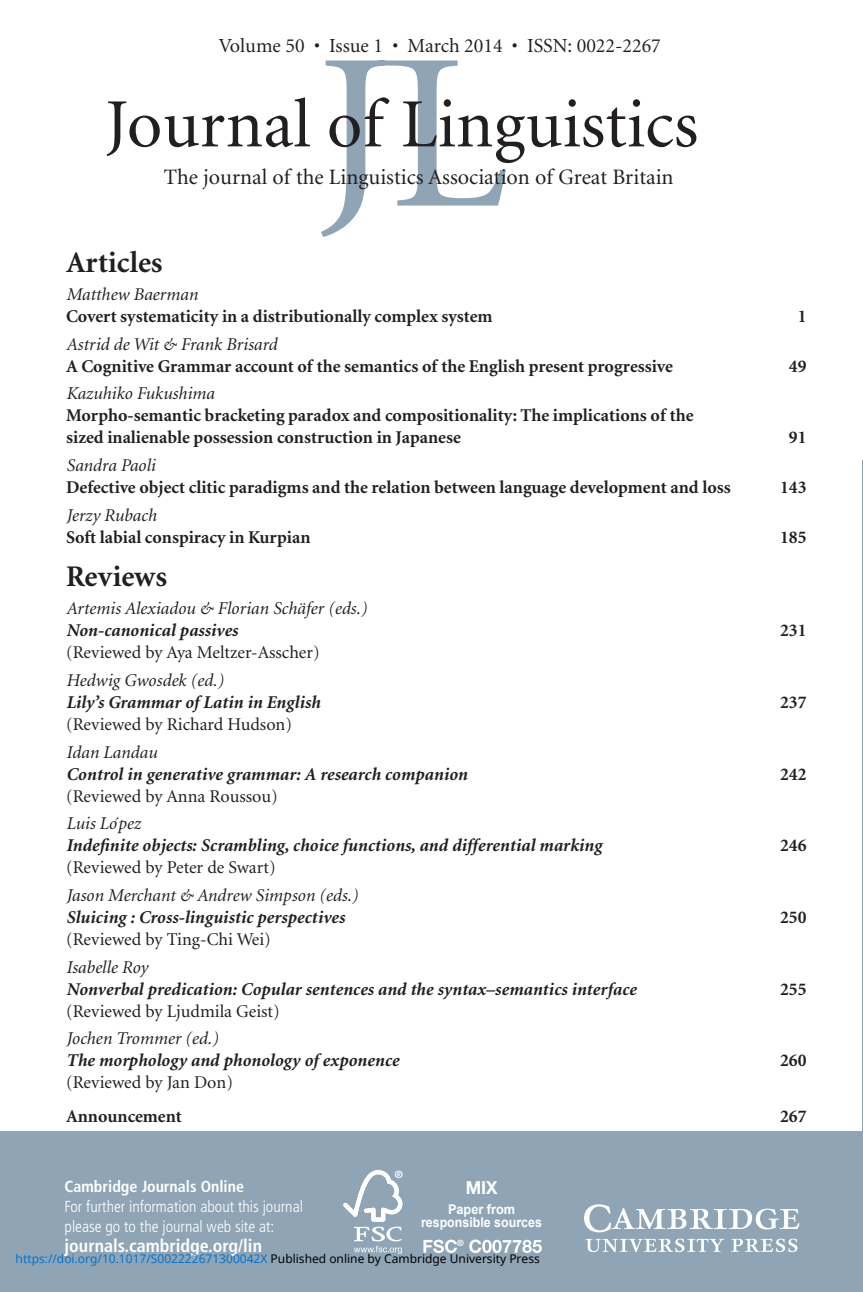
<style>
.page{position:relative;width:863px;height:1292px;background:#fff}
.page>*{position:absolute;margin:0;border:0;box-sizing:border-box;transform-origin:0 0}
.t1{font:69px "Minion";color:#231f20}
.t2{font:700 30px "Minion";color:#231f20}
.t3{font:22px "Minion";color:#231f20}
.t4{font:20px "Minion";color:#231f20}
.t5{font:700 18px/22px "Minion";color:#231f20}
.t6{font:italic 700 18px "Minion";color:#231f20}
.t7{font:italic 18px "Minion";color:#231f20}
.t8{font:18px "Minion";color:#231f20}
.t9{font:700 condensed 18px "Frutiger";color:#fff}
.t10{font:700 18px "Helvetica Neue";color:#fff;scale:.95 1}
.t11{font:300 condensed 16px/20px "Frutiger";color:#fff}
.t12{font:700 condensed 16px "Frutiger";color:#fff}
.t13{font:700 13.6px "Arial";color:#fff;scale:.91 1}
.t14{font:700 13.4px "Arial";color:#fff;scale:.95 1}
.t15{font:12px "Noto Sans";color:#0172cf}
.t16{font:700 10.2px "Helvetica Neue";color:#fff}
.t17{font:700 8.6px "Helvetica Neue";color:#fff}
.s1{color:#000}
</style>
<div class="page">
<hr style="left:862px;top:460px;width:1px;height:832px;background:#8fa5b5">
<div style="left:0;top:1131px;width:862px;height:161px;background:#8fa5b5"></div>
<svg style="left:584px;top:1204px;width:215px;height:28px"></svg>
<svg style="left:585px;top:1239px;width:139px;height:13px"></svg>
<svg style="left:731px;top:1239px;width:66px;height:13px"></svg>
<svg style="left:321px;top:61px;width:185px;height:176px"></svg>
<svg style="left:343px;top:1170px;width:59px;height:84px"></svg>
<svg style="left:423px;top:1240px;width:34px;height:13px"></svg>
<svg style="left:469px;top:1239px;width:73px;height:14px"></svg>
<p class="t4" style="left:219px;top:38px;width:443px">Volume 50 • Issue 1 • March 2014 • ISSN: 0022-2267</p>
<h1 class="t1" style="left:105px;top:97px;width:594px">Journal of Linguistics</h1>
<p class="t3" style="left:164px;top:169px;width:511px">The journal of the Linguistics Association of Great Britain</p>
<h2 class="t2" style="left:66px;top:251px;width:98px">Articles</h2>
<p class="t7" style="left:66px;top:287px;width:133px">Matthew Baerman</p>
<p class="t5" style="left:66px;top:307px;width:428px">Covert systematicity in a distributionally complex system</p>
<p class="t5" style="left:797px;top:307px;width:10px">1</p>
<p class="t7" style="left:66px;top:337px;width:212px">Astrid de Wit &amp; Frank Brisard</p>
<p class="t5" style="left:66px;top:357px;width:608px">A Cognitive Grammar account of the semantics of the English present progressive</p>
<p class="t5" style="left:788px;top:357px;width:19px">49</p>
<p class="t7" style="left:66px;top:387px;width:150px">Kazuhiko Fukushima</p>
<p class="t5" style="left:66px;top:406px;width:629px">Morpho-semantic bracketing paradox and compositionality: The implications of the sized inalienable possession construction in Japanese</p>
<p class="t5" style="left:788px;top:428px;width:19px">91</p>
<p class="t7" style="left:66px;top:458px;width:91px">Sandra Paoli</p>
<p class="t5" style="left:66px;top:478px;width:666px">Defective object clitic paradigms and the relation between language development and loss</p>
<p class="t5" style="left:780px;top:478px;width:28px">143</p>
<p class="t7" style="left:66px;top:508px;width:92px">Jerzy Rubach</p>
<p class="t5" style="left:66px;top:528px;width:246px">Soft labial conspiracy in Kurpian</p>
<p class="t5" style="left:780px;top:528px;width:28px">185</p>
<h2 class="t2" style="left:66px;top:565px;width:102px">Reviews</h2>
<p class="t7" style="left:66px;top:601px;width:302px">Artemis Alexiadou &amp; Florian Schäfer (eds.)</p>
<p class="t6" style="left:66px;top:623px;width:173px">Non-canonical passives</p>
<p class="t5" style="left:780px;top:621px;width:28px">231</p>
<p class="t8" style="left:66px;top:645px;width:255px">(Reviewed by Aya Meltzer-Asscher)</p>
<p class="t7" style="left:66px;top:673px;width:159px">Hedwig Gwosdek (ed.)</p>
<p class="t6" style="left:66px;top:695px;width:256px">Lily’s Grammar of Latin in English</p>
<p class="t5" style="left:780px;top:693px;width:28px">237</p>
<p class="t8" style="left:66px;top:717px;width:227px">(Reviewed by Richard Hudson)</p>
<p class="t7" style="left:66px;top:745px;width:92px">Idan Landau</p>
<p class="t6" style="left:66px;top:767px;width:403px">Control in generative grammar: A research companion</p>
<p class="t5" style="left:780px;top:764px;width:28px">242</p>
<p class="t8" style="left:66px;top:789px;width:213px">(Reviewed by Anna Roussou)</p>
<p class="t7" style="left:66px;top:816px;width:76px">Luis Lo´pez</p>
<p class="t6" style="left:66px;top:838px;width:537px">Indefinite objects: Scrambling, choice functions, and differential marking</p>
<p class="t5" style="left:780px;top:836px;width:28px">246</p>
<p class="t8" style="left:66px;top:860px;width:211px">(Reviewed by Peter de Swart)</p>
<p class="t7" style="left:66px;top:888px;width:293px">Jason Merchant &amp; Andrew Simpson (eds.)</p>
<p class="t6" style="left:66px;top:910px;width:280px">Sluicing : Cross-linguistic perspectives</p>
<p class="t5" style="left:780px;top:908px;width:28px">250</p>
<p class="t8" style="left:66px;top:932px;width:206px">(Reviewed by Ting-Chi Wei)</p>
<p class="t7" style="left:66px;top:960px;width:83px">Isabelle Roy</p>
<p class="t6" style="left:66px;top:982px;width:572px">Nonverbal predication: Copular sentences and the syntax–semantics interface</p>
<p class="t5" style="left:780px;top:979px;width:28px">255</p>
<p class="t8" style="left:66px;top:1004px;width:215px">(Reviewed by Ljudmila Geist)</p>
<p class="t7" style="left:66px;top:1031px;width:154px">Jochen Trommer (ed.)</p>
<p class="t6" style="left:66px;top:1053px;width:334px">The morphology and phonology of exponence</p>
<p class="t5" style="left:780px;top:1051px;width:28px">260</p>
<p class="t8" style="left:66px;top:1075px;width:168px">(Reviewed by Jan Don)</p>
<p class="t5" style="left:66px;top:1106px;width:117px">Announcement</p>
<p class="t5" style="left:780px;top:1106px;width:28px">267</p>
<p class="t16" style="left:395px;top:1171px;width:10px">®</p>
<p class="t12" style="left:65px;top:1180px;width:181px">Cambridge Journals Online</p>
<p class="t11" style="left:65px;top:1198px;width:240px">For further information about this journal please go to the journal web site at:</p>
<p class="t9" style="left:65px;top:1239px;width:199px">journals.cambridge.org/lin</p>
<p class="t10" style="left:465px;top:1181px;width:35px">MIX</p>
<p class="t14" style="left:448px;top:1202px;width:72px">Paper from</p>
<p class="t13" style="left:421px;top:1215px;width:134px">responsible sources</p>
<p class="t17" style="left:457px;top:1240px;width:8px">®</p>
<p class="t15" style="left:16px;top:1251px;width:526px">https://doi.org/10.1017/S002222671300042X <span class="s1">Published online by Cambridge University Press</span></p>
</div>
